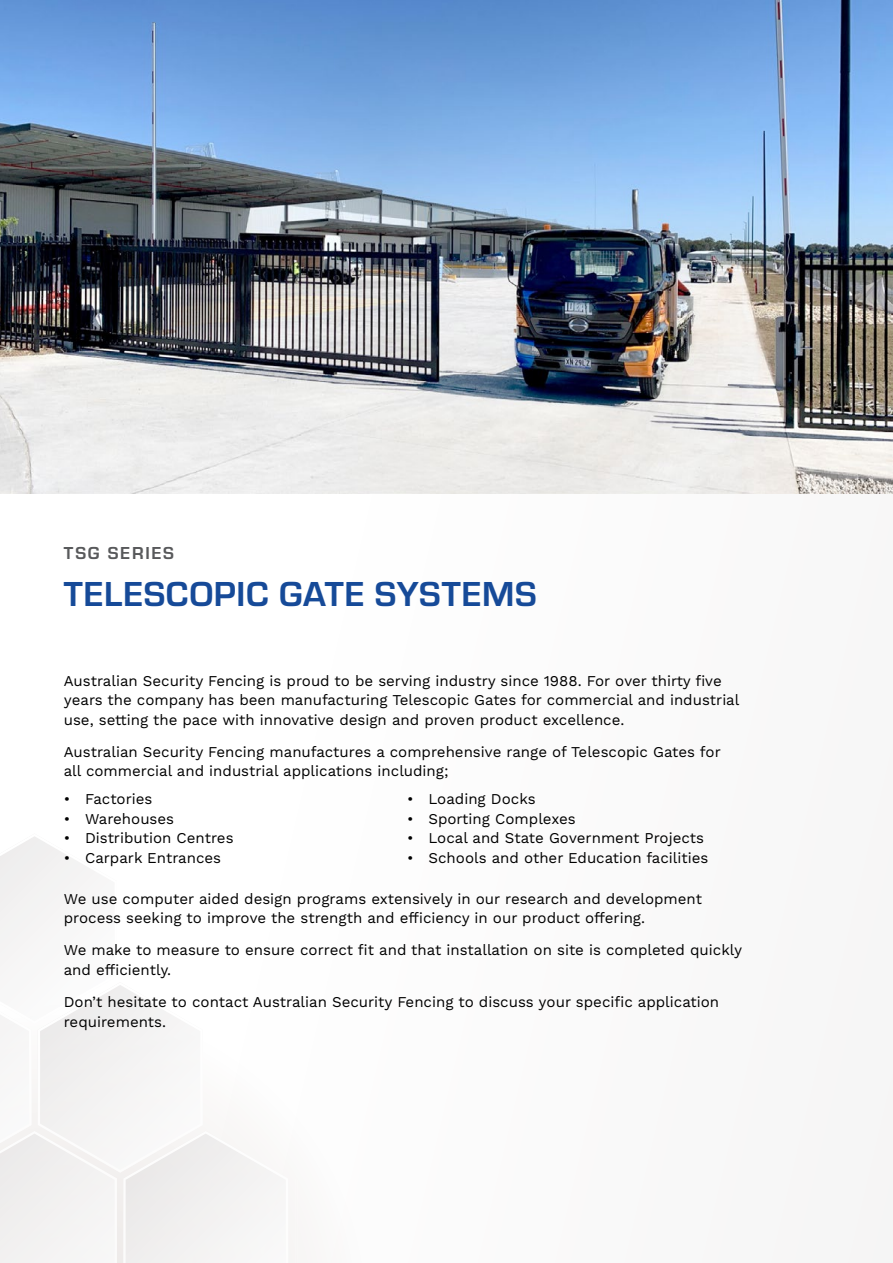
<style>
.page{position:relative;width:893px;height:1263px;background:#fff}
.page>*{position:absolute;margin:0;border:0;box-sizing:border-box;transform-origin:0 0}
.t1{font:700 36px "Eurostile";letter-spacing:.02em;color:#164a98}
.t2{font:700 18px "Eurostile";letter-spacing:.1em;color:#58595b}
.t3{font:15px/19.5px "Work Sans";color:#000}
</style>
<div class="page">
<svg style="left:0;top:836px;width:281px;height:427px"></svg>
<img style="left:0;top:0;width:892px;height:493px">
<p class="t2" style="left:64px;top:540px;width:112px">TSG SERIES</p>
<h1 class="t1" style="left:64px;top:569px;width:474px">TELESCOPIC GATE SYSTEMS</h1>
<p class="t3" style="left:64px;top:671px;width:677px">Australian Security Fencing is proud to be serving industry since 1988. For over thirty five years the company has been manufacturing Telescopic Gates for commercial and industrial use, setting the pace with innovative design and proven product excellence.</p>
<p class="t3" style="left:64px;top:742px;width:659px">Australian Security Fencing manufactures a comprehensive range of Telescopic Gates for all commercial and industrial applications including;</p>
<p class="t3" style="left:64px;top:790px;width:90px">• Factories</p>
<p class="t3" style="left:64px;top:810px;width:112px">• Warehouses</p>
<p class="t3" style="left:64px;top:829px;width:171px">• Distribution Centres</p>
<p class="t3" style="left:64px;top:849px;width:159px">• Carpark Entrances</p>
<p class="t3" style="left:407px;top:790px;width:130px">• Loading Docks</p>
<p class="t3" style="left:407px;top:810px;width:170px">• Sporting Complexes</p>
<p class="t3" style="left:407px;top:829px;width:298px">• Local and State Government Projects</p>
<p class="t3" style="left:407px;top:849px;width:303px">• Schools and other Education facilities</p>
<p class="t3" style="left:64px;top:889px;width:640px">We use computer aided design programs extensively in our research and development process seeking to improve the strength and efficiency in our product offering.</p>
<p class="t3" style="left:64px;top:941px;width:680px">We make to measure to ensure correct fit and that installation on site is completed quickly and efficiently.</p>
<p class="t3" style="left:64px;top:993px;width:657px">Don’t hesitate to contact Australian Security Fencing to discuss your specific application requirements.</p>
</div>
